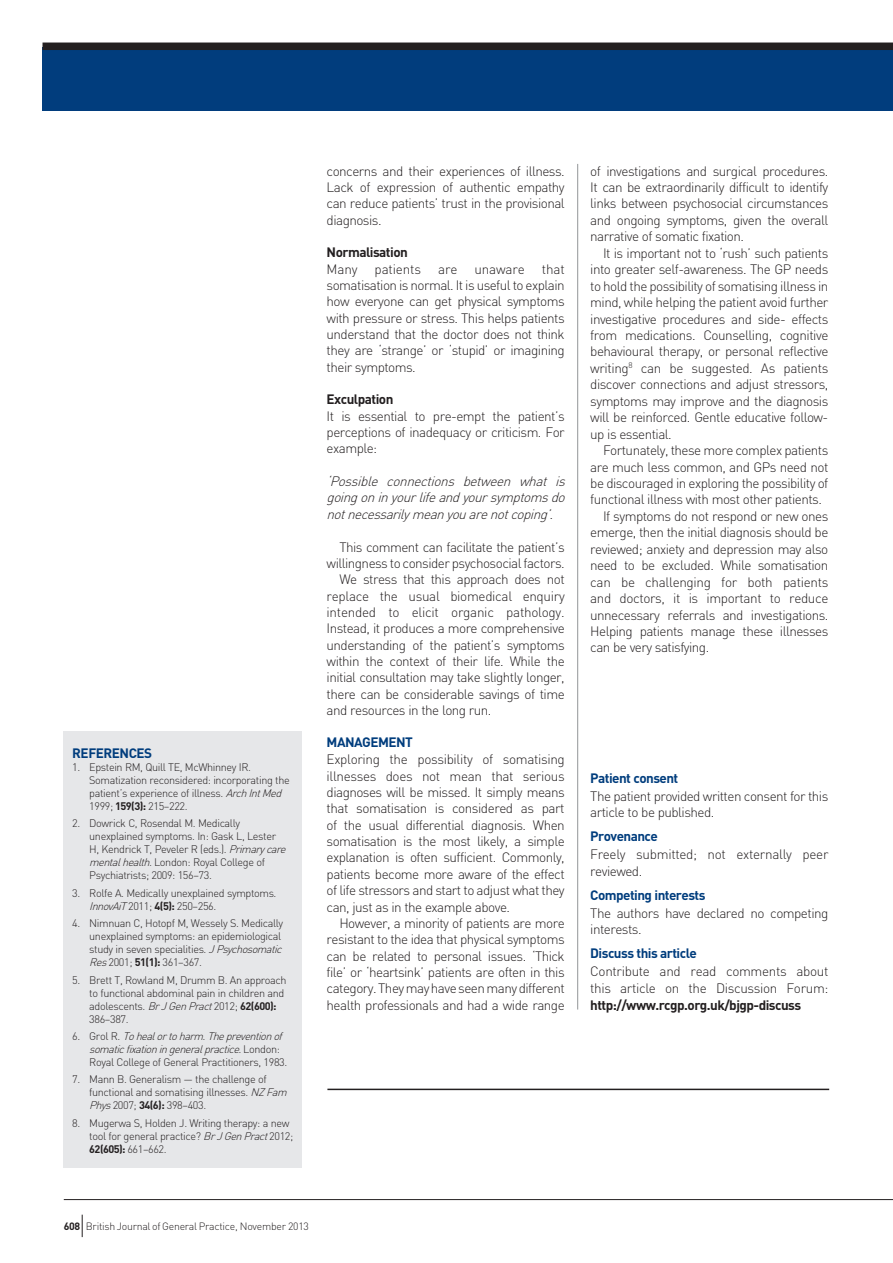
<style>
.page{position:relative;width:893px;height:1263px;background:#fff}
.page>*{position:absolute;margin:0;border:0;box-sizing:border-box;transform-origin:0 0}
.t1{font:300 13.5px/16.4px "DIN";letter-spacing:-.04em;color:#231f20;text-align:justify}
.t2{font:italic 300 13.5px/16.4px "DIN";color:#231f20;text-align:justify}
.t3{font:700 13.5px "DIN";letter-spacing:-.04em;color:#013d7d}
.t4{font:700 13.5px "DIN";letter-spacing:-.04em;color:#231f20}
.t5{font:300 13.5px "DIN";letter-spacing:-.02em;color:#231f20}
.t6{font:300 13.5px "DIN";letter-spacing:-.01em;color:#231f20}
.t7{font:300 10.8px/13px "DIN";letter-spacing:-.035em;color:#231f20}
.t8{font:italic 300 10.8px/13px "DIN";color:#231f20}
.t9{font:300 10.5px "DIN";letter-spacing:-.025em;color:#231f20}
.s1{font-style:italic}
.s2{font-weight:700}
.s3{font-style:normal}
</style>
<div class="page">
<hr style="left:577px;top:164px;width:1px;height:845px;background:#939598">
<div style="left:43px;top:48px;width:850px;height:63px;background:#013d7d"></div>
<hr style="left:327px;top:1089px;width:502px;height:1px;background:#231f20">
<div style="left:64px;top:731px;width:238px;height:437px;background:#e6e7e9"></div>
<hr style="left:64px;top:1199px;width:829px;height:1px;background:#231f20">
<svg style="left:82px;top:1215px;width:1px;height:22px"></svg>
<div style="left:43px;top:43px;width:850px;height:7px;background:#231f20"></div>
<p class="t3" style="left:72px;top:744px;width:81px">References</p>
<p class="t7" style="left:89px;top:760px;width:202px;text-indent:-17px">1. Epstein RM, Quill TE, McWhinney IR.<br>Somatization reconsidered: incorporating the patient’s experience of illness. <span class="s1">ArchIntMed </span>1999; <span class="s2">159(3):</span> 215–222.</p>
<p class="t7" style="left:89px;top:817px;width:201px;text-indent:-17px">2. Dowrick C, Rosendal M. Medically unexplained symptoms. In: Gask L, Lester<br>H, Kendrick T, Peveler R (eds.). <span class="s1">Primarycare mentalhealth.</span>London: Royal College of Psychiatrists; 2009: 156–73.</p>
<p class="t7" style="left:89px;top:886px;width:189px;text-indent:-17px">3. Rolfe A. Medically unexplained symptoms.<br><span class="s1">InnovAiT</span>2011; <span class="s2">4(5):</span> 250–256.</p>
<p class="t7" style="left:89px;top:916px;width:197px;text-indent:-17px">4. Nimnuan C, Hotopf M, Wessely S. Medically unexplained symptoms: an epidemiological study in seven specialities. <span class="s1">JPsychosomatic Res</span>2001; <span class="s2">51(1):</span> 361–367.</p>
<p class="t7" style="left:89px;top:973px;width:199px;text-indent:-17px">5. Brett T, Rowland M, Drumm B. An approach to functional abdominal pain in children and adolescents. <span class="s1">BrJGenPract</span>2012; <span class="s2">62(600):<br></span>386–387.</p>
<p class="t8" style="left:89px;top:1029px;width:200px;text-indent:-17px"><span class="s3">6 . G r o l R .</span> Tohealortoharm.Thepreventionof somaticfixationingeneralpractice.<span class="s3">L o n d o n :<br>Royal College of General Practitioners, 1983.</span></p>
<p class="t7" style="left:89px;top:1073px;width:202px;text-indent:-17px">7. Mann B. Generalism — the challenge of functional and somatising illnesses. <span class="s1">NZFam<br>Phys</span>2007; <span class="s2">34(6):</span> 398–403.</p>
<p class="t7" style="left:89px;top:1116px;width:205px;text-indent:-17px">8. Mugerwa S, Holden J. Writing therapy: a new tool for general practice? <span class="s1">BrJGenPract</span>2012;<br><span class="s2">62(605):</span> 661–662.</p>
<p class="t1" style="left:327px;top:162px;width:240px">concerns and their experiences of illness.<br>Lack of expression of authentic empathy can reduce patients’ trust in the provisional diagnosis.</p>
<p class="t4" style="left:327px;top:244px;width:83px">Normalisation</p>
<p class="t1" style="left:327px;top:260px;width:33px">Many</p>
<p class="t6" style="left:375px;top:260px;width:48px">patients</p>
<p class="t1" style="left:438px;top:260px;width:21px">are</p>
<p class="t6" style="left:474px;top:260px;width:52px">unaware</p>
<p class="t1" style="left:327px;top:260px;width:240px;text-indent:215px">that somatisation is normal. It is useful to explain how everyone can get physical symptoms with pressure or stress. This helps patients understand that the doctor does not think they are ‘strange’ or ‘stupid’ or imagining their symptoms.</p>
<p class="t4" style="left:327px;top:391px;width:68px">Exculpation</p>
<p class="t1" style="left:327px;top:408px;width:240px">It is essential to pre-empt the patient’s perceptions of inadequacy or criticism. For example:</p>
<p class="t2" style="left:327px;top:473px;width:244px">‘Possible connections between what is goingoninyourlifeandyoursymptomsdo notnecessarilymeanyouarenotcoping’.</p>
<p class="t1" style="left:339px;top:538px;width:227px">This comment can facilitate the patient’s</p>
<p class="t1" style="left:327px;top:555px;width:240px">willingness to consider psychosocial factors.</p>
<p class="t1" style="left:339px;top:571px;width:227px">We stress that this approach does not</p>
<p class="t1" style="left:327px;top:587px;width:240px">replace the usual biomedical enquiry</p>
<p class="t5" style="left:327px;top:604px;width:240px">intended to elicit organic pathology.</p>
<p class="t1" style="left:327px;top:620px;width:240px">Instead, it produces a more comprehensive</p>
<p class="t1" style="left:327px;top:636px;width:240px">understanding of the patient’s symptoms</p>
<p class="t1" style="left:327px;top:653px;width:240px">within the context of their life. While the</p>
<p class="t1" style="left:327px;top:669px;width:240px">initial consultation may take slightly longer,</p>
<p class="t1" style="left:327px;top:685px;width:240px">there can be considerable savings of time</p>
<p class="t1" style="left:327px;top:702px;width:166px">and resources in the long run.</p>
<p class="t3" style="left:327px;top:733px;width:88px">Management</p>
<p class="t1" style="left:327px;top:751px;width:240px">Exploring the possibility of somatising illnesses does not mean that serious diagnoses will be missed. It simply means that somatisation is considered as part of the usual differential diagnosis. When somatisation is the most likely, a simple explanation is often sufficient. Commonly, patients become more aware of the effect of life stressors and start to adjust what they can, just as in the example above.</p>
<p class="t1" style="left:327px;top:915px;width:240px;text-indent:13px">However, a minority of patients are more resistant to the idea that physical symptoms can be related to personal issues. ‘Thick file’ or ‘heartsink’ patients are often in this category. They may have seen many different health professionals and had a wide range</p>
<p class="t1" style="left:590px;top:162px;width:240px">of investigations and surgical procedures.<br>It can be extraordinarily difficult to identify links between psychosocial circumstances and ongoing symptoms, given the overall narrative of somatic fixation.</p>
<p class="t1" style="left:590px;top:245px;width:240px;text-indent:13px">It is important not to ‘rush’ such patients into greater self-awareness. The GP needs to hold the possibility of somatising illness in mind, while helping the patient avoid further investigative procedures and side- effects from medications. Counselling, cognitive behavioural therapy, or personal reflective writing<sup>8</sup> can be suggested. As patients discover connections and adjust stressors, symptoms may improve and the diagnosis will be reinforced. Gentle educative follow&shy;up is essential.</p>
<p class="t1" style="left:603px;top:442px;width:227px">Fortunately, these more complex patients</p>
<p class="t1" style="left:590px;top:458px;width:240px">are much less common, and GPs need not</p>
<p class="t1" style="left:590px;top:475px;width:240px">be discouraged in exploring the possibility of</p>
<p class="t1" style="left:590px;top:491px;width:233px">functional illness with most other patients.</p>
<p class="t1" style="left:603px;top:508px;width:227px">If symptoms do not respond or new ones</p>
<p class="t1" style="left:590px;top:524px;width:240px">emerge, then the initial diagnosis should be</p>
<p class="t1" style="left:590px;top:541px;width:240px">reviewed; anxiety and depression may also</p>
<p class="t1" style="left:590px;top:557px;width:240px">need to be excluded. While somatisation</p>
<p class="t1" style="left:590px;top:573px;width:240px">can be challenging for both patients</p>
<p class="t1" style="left:590px;top:590px;width:240px">and doctors, it is important to reduce</p>
<p class="t1" style="left:590px;top:606px;width:240px">unnecessary referrals and investigations.</p>
<p class="t1" style="left:590px;top:623px;width:240px">Helping patients manage these illnesses</p>
<p class="t1" style="left:590px;top:639px;width:121px">can be very satisfying.</p>
<p class="t3" style="left:590px;top:769px;width:90px">Patient consent</p>
<p class="t1" style="left:590px;top:787px;width:240px;line-height:16.8px">The patient provided written consent for this article to be published.</p>
<p class="t3" style="left:590px;top:827px;width:69px">Provenance</p>
<p class="t1" style="left:590px;top:846px;width:240px;line-height:16.8px">Freely submitted; not externally peer reviewed.</p>
<p class="t3" style="left:590px;top:886px;width:117px">Competing interests</p>
<p class="t1" style="left:590px;top:904px;width:240px;line-height:16.8px">The authors have declared no competing interests.</p>
<p class="t3" style="left:590px;top:944px;width:108px">Discuss this article</p>
<p class="t1" style="left:590px;top:963px;width:240px;line-height:16.8px">Contribute and read comments about this article on the Discussion Forum:</p>
<p class="t4" style="left:590px;top:996px;width:212px">http://www.rcgp.org.uk/bjgp-discuss</p>
<p class="t9" style="left:64px;top:1219px;width:247px"><span class="s2">608</span> British Journal of General Practice, November 2013</p>
</div>
